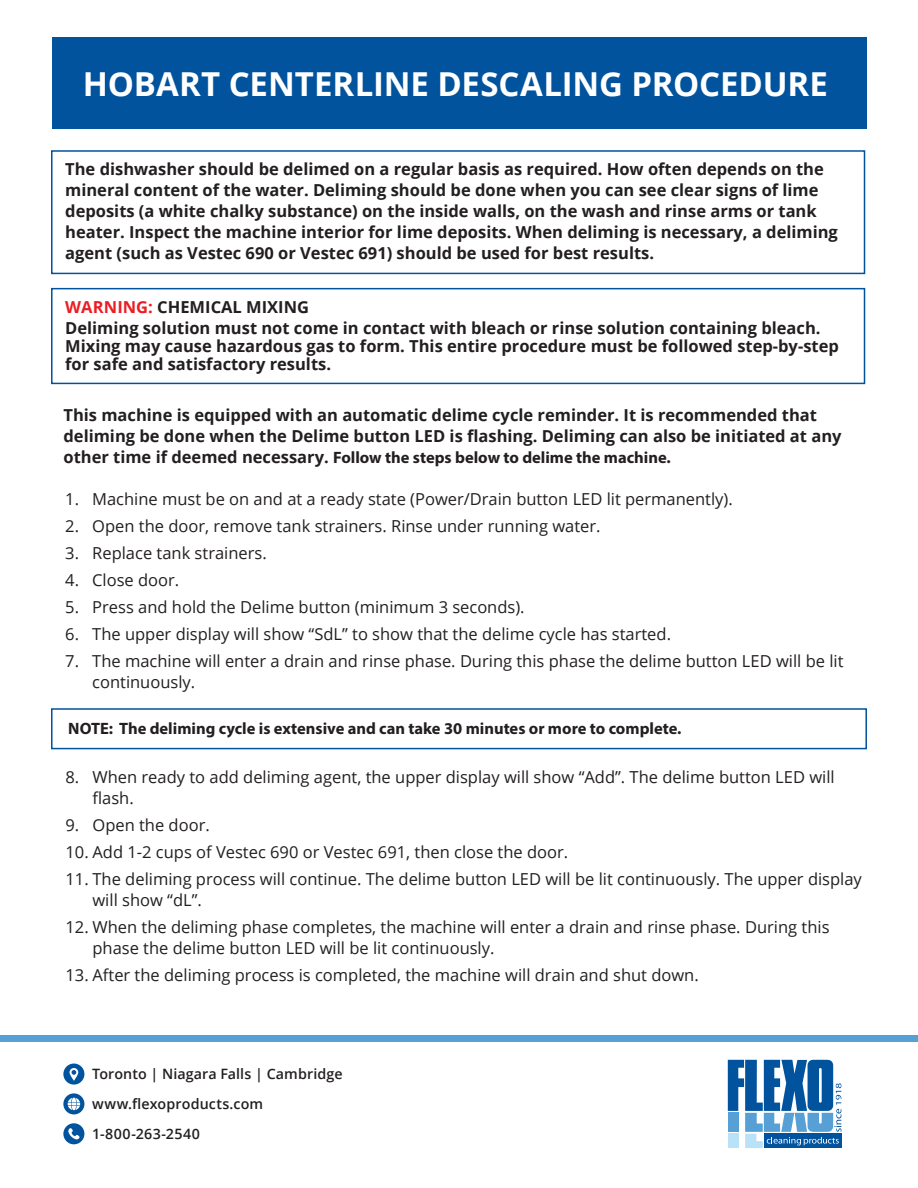
<style>
.page{position:relative;width:918px;height:1188px;background:#fff}
.page>*{position:absolute;margin:0;border:0;box-sizing:border-box;transform-origin:0 0}
.t1{font:700 33px "Open Sans";letter-spacing:-.005em;color:#fff}
.t2{font:16.5px/21px "Open Sans";color:#231f20}
.t3{font:700 16.5px/21px "Open Sans";color:#231f20}
.t4{font:700 16.5px "Myriad Pro";color:#231f20}
.t5{font:600 14.25px/29.8px "Open Sans";letter-spacing:.01em;color:#231f20}
.s1{color:#eb1d23}
.s2{font-family:"Open Sans"}
</style>
<div class="page">
<div style="left:0;top:1035px;width:918px;height:7px;background:#56a0d5"></div>
<svg style="left:728px;top:1060px;width:113px;height:88px"></svg>
<div style="left:63px;top:1064px;width:21px;height:21px;background:#01539e;border-radius:50%"></div>
<svg style="left:70px;top:1068px;width:8px;height:13px"></svg>
<div style="left:63px;top:1093px;width:21px;height:21px;background:#01539e;border-radius:50%"></div>
<div style="left:63px;top:1123px;width:21px;height:21px;background:#01539e;border-radius:50%"></div>
<svg style="left:68px;top:1098px;width:12px;height:12px"></svg>
<svg style="left:68px;top:1128px;width:12px;height:11px"></svg>
<div style="left:52px;top:37px;width:814px;height:91px;background:#01539e"></div>
<div style="left:51px;top:150px;width:814px;height:124px;border:2px solid #01539e"></div>
<div style="left:51px;top:288px;width:814px;height:96px;border:2px solid #01539e"></div>
<div style="left:51px;top:708px;width:816px;height:41px;border:2px solid #01539e"></div>
<h1 class="t1" style="left:83px;top:60px;width:747px">HOBART CENTERLINE DESCALING PROCEDURE</h1>
<p class="t3" style="left:65px;top:158px;width:774px">The dishwasher should be delimed on a regular basis as required. How often depends on the mineral content of the water. Deliming should be done when you can see clear signs of lime deposits (a white chalky substance) on the inside walls, on the wash and rinse arms or tank heater. Inspect the machine interior for lime deposits. When deliming is necessary, a deliming agent (such as Vestec 690 or Vestec 691) should be used for best results.</p>
<p class="t3" style="left:65px;top:296px;width:757px"><span class="s1">WARNING:</span> CHEMICAL MIXING<br>Deliming solution must not come in contact with bleach or rinse solution containing bleach.</p>
<p class="t3" style="left:65px;top:336px;width:775px;line-height:18px">Mixing may cause hazardous gas to form. This entire procedure must be followed step-by-step for safe and satisfactory results.</p>
<p class="t3" style="left:64px;top:404px;width:780px">This machine is equipped with an automatic delime cycle reminder. It is recommended that deliming be done when the Delime button LED is flashing. Deliming can also be initiated at any</p>
<p class="t4" style="left:64px;top:446px;width:609px"><span class="s2">other time if deemed necessary.</span> Follow the steps below to delime the machine.</p>
<p class="t2" style="left:65px;top:488px;width:669px">1. Machine must be on and at a ready state (Power/Drain button LED lit permanently).</p>
<p class="t2" style="left:65px;top:515px;width:537px">2. Open the door, remove tank strainers. Rinse under running water.</p>
<p class="t2" style="left:65px;top:542px;width:203px">3. Replace tank strainers.</p>
<p class="t2" style="left:65px;top:569px;width:116px">4. Close door.</p>
<p class="t2" style="left:65px;top:596px;width:461px">5. Press and hold the Delime button (minimum 3 seconds).</p>
<p class="t2" style="left:65px;top:623px;width:607px">6. The upper display will show “SdL” to show that the delime cycle has started.</p>
<p class="t2" style="left:92px;top:650px;width:753px;text-indent:-27px">7. The machine will enter a drain and rinse phase. During this phase the delime button LED will be lit continuously.</p>
<p class="t4" style="left:68px;top:718px;width:615px">NOTE: The deliming cycle is extensive and can take 30 minutes or more to complete.</p>
<p class="t2" style="left:92px;top:766px;width:744px;text-indent:-27px">8. When ready to add deliming agent, the upper display will show “Add”. The delime button LED will flash.</p>
<p class="t2" style="left:66px;top:814px;width:146px">9. Open the door.</p>
<p class="t2" style="left:66px;top:841px;width:504px">10. Add 1-2 cups of Vestec 690 or Vestec 691, then close the door.</p>
<p class="t2" style="left:92px;top:868px;width:771px;text-indent:-27px">11. The deliming process will continue. The delime button LED will be lit continuously. The upper display will show “dL”.</p>
<p class="t2" style="left:92px;top:916px;width:739px;text-indent:-27px">12. When the deliming phase completes, the machine will enter a drain and rinse phase. During this phase the delime button LED will be lit continuously.</p>
<p class="t2" style="left:66px;top:964px;width:635px">13. After the deliming process is completed, the machine will drain and shut down.</p>
<p class="t5" style="left:92px;top:1058px;width:252px">Toronto | Niagara Falls | Cambridge www.flexoproducts.com<br>1-800-263-2540</p>
</div>
